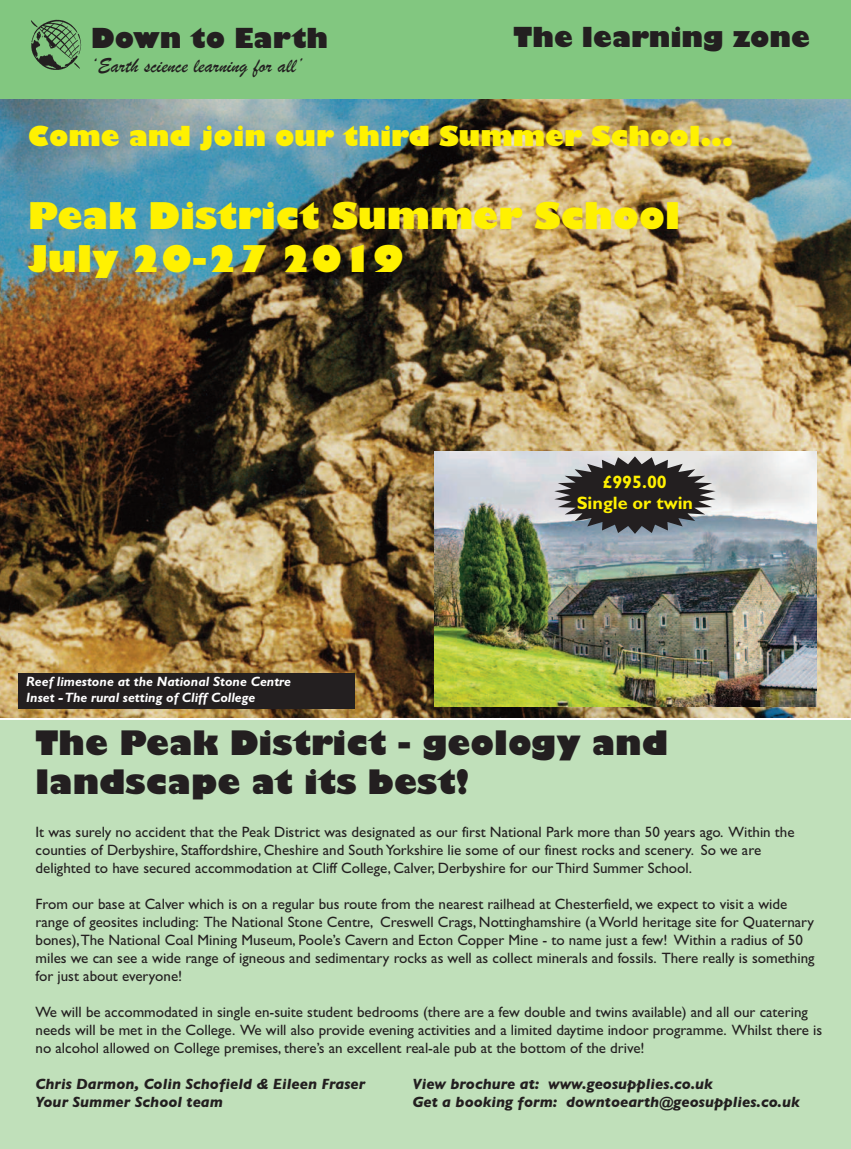
<style>
.page{position:relative;width:851px;height:1149px;background:#fff}
.page>*{position:absolute;margin:0;border:0;box-sizing:border-box;transform-origin:0 0}
.t1{font:800 36px/43.2px "Gill Sans";color:#fff101}
.t2{font:800 33px/39.6px "Gill Sans";color:#231f20}
.t3{font:800 27px "Gill Sans";color:#fff101}
.t4{font:800 27px "Gill Sans";color:#231f20}
.t5{font:21px "Brush Script";color:#231f20}
.t6{font:700 18px/21.6px "Gill Sans";color:#fff101;text-align:center}
.t7{font:800 18px "Gill Sans";color:#231f20}
.t8{font:15px/18px "Gill Sans";color:#231f20}
.t9{font:italic 700 15px "Gill Sans";color:#231f20}
.t10{font:italic 700 13.5px/16.2px "Gill Sans";color:#fff}
</style>
<div class="page">
<div style="left:0;top:0;width:850px;height:100px;background:#82c780"></div>
<img style="left:31px;top:19px;width:51px;height:51px">
<img style="left:0;top:99px;width:850px;height:618px">
<div style="left:0;top:720px;width:850px;height:428px;background:#c0e0ba"></div>
<div style="left:18px;top:673px;width:336px;height:35px;background:#231f20"></div>
<img style="left:434px;top:451px;width:382px;height:255px">
<svg style="left:554px;top:456px;width:161px;height:77px"></svg>
<h3 class="t4" style="left:91px;top:23px;width:239px">Down to Earth</h3>
<h3 class="t5" style="left:91px;top:53px;width:213px">‘Earth science learning for all’</h3>
<h3 class="t4" style="left:513px;top:22px;width:298px">The learning zone</h3>
<h3 class="t3" style="left:28px;top:121px;width:706px">Come and join our third Summer School...</h3>
<h1 class="t1" style="left:28px;top:195px;width:653px">Peak District Summer School<br>July 20-27 2019</h1>
<p class="t10" style="left:26px;top:673px;width:266px">Reef limestone at the National Stone Centre<br>Inset -The rural setting of Cliff College</p>
<p class="t6" style="left:576px;top:470px;width:118px">£995.00<br>Single or twin</p>
<h2 class="t2" style="left:36px;top:723px;width:634px">The Peak District - geology and landscape at its best!</h2>
<p class="t8" style="left:36px;top:822px;width:760px">It was surely no accident that the Peak District was designated as our first National Park more than 50 years ago. Within the counties of Derbyshire, Staffordshire, Cheshire and SouthYorkshire lie some of our finest rocks and scenery. So we are delighted to have secured accommodation at Cliff College, Calver, Derbyshire for our Third Summer School.</p>
<p class="t8" style="left:36px;top:894px;width:780px">From our base at Calver which is on a regular bus route from the nearest railhead at Chesterfield, we expect to visit a wide range of geosites including: The National Stone Centre, Creswell Crags, Nottinghamshire (aWorld heritage site for Quaternary bones),The National Coal Mining Museum, Poole’s Cavern and Ecton Copper Mine - to name just a few! Within a radius of 50 miles we can see a wide range of igneous and sedimentary rocks as well as collect minerals and fossils. There really is something for just about everyone!</p>
<p class="t8" style="left:35px;top:1002px;width:788px">We will be accommodated in single en-suite student bedrooms (there are a few double and twins available) and all our catering needs will be met in the College. We will also provide evening activities and a limited daytime indoor programme. Whilst there is no alcohol allowed on College premises, there’s an excellent real-ale pub at the bottom of the drive!</p>
<p class="t9" style="left:35px;top:1074px;width:331px">Chris Darmon, Colin Schofield &amp; Eileen Fraser</p>
<p class="t9" style="left:412px;top:1074px;width:302px">View brochure at: www.geosupplies.co.uk</p>
<p class="t9" style="left:35px;top:1092px;width:189px">Your Summer School team</p>
<p class="t9" style="left:412px;top:1092px;width:388px">Get a booking form: downtoearth@geosupplies.co.uk</p>
<p class="t7" style="left:47px;top:1090px;width:212px">Down to Earth 106</p>
<p class="t7" style="left:773px;top:1090px;width:32px">15</p>
</div>
